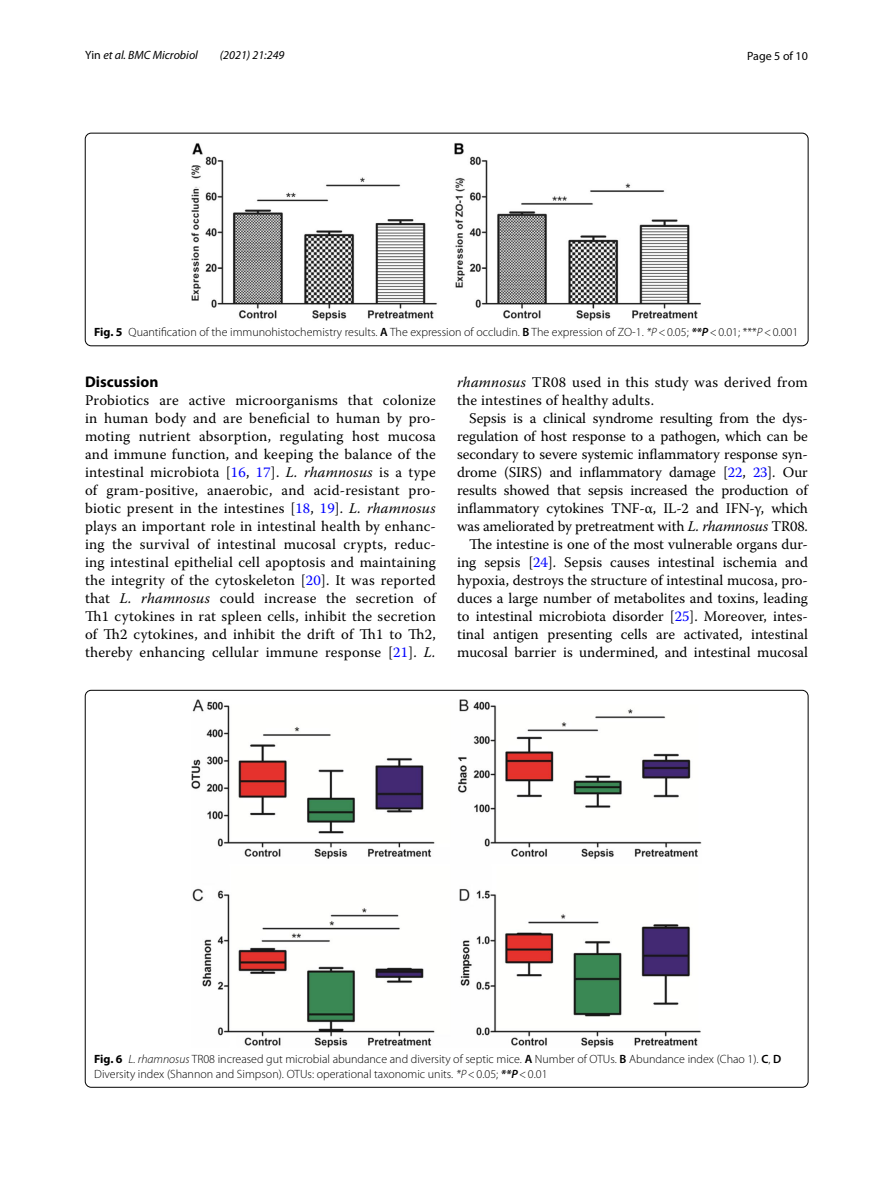
<style>
.page{position:relative;width:893px;height:1187px;background:#fff}
.page>*{position:absolute;margin:0;border:0;box-sizing:border-box;transform-origin:0 0}
.t1{font:700 15.45px "Myriad Pro";color:#000}
.t2{font:14.7px/18px "Warnock Pro";color:#000;text-align:justify}
.t3{font:300 12px/15px "Myriad Pro";color:#000}
.t4{font:italic 12px "Myriad Pro";color:#000}
.t5{font:12px "Myriad Pro";color:#000}
.s1{font-style:normal}
.s2{font-weight:700}
.s3{font-weight:600}
.s4{font-style:italic}
.s5{font-weight:600;font-style:italic}
.s6{color:#00f}
</style>
<div class="page">
<img style="left:191px;top:143px;width:510px;height:177px">
<div style="left:85px;top:133px;width:723px;height:213px;border:1px solid #000;border-radius:6px"></div>
<img style="left:191px;top:699px;width:511px;height:348px">
<p class="t4" style="left:85px;top:48px;width:114px"><span class="s1">Yin</span> et al. BMC Microbiol</p>
<p class="t4" style="left:220px;top:48px;width:66px">(2021) 21:249</p>
<p class="t5" style="left:747px;top:48px;width:62px">Page 5 of 10</p>
<p class="t3" style="left:94px;top:324px;width:705px"><span class="s2">Fig. 5</span> Quantification of the immunohistochemistry results. <span class="s3">A</span> The expression of occludin. <span class="s3">B</span> The expression of ZO-1. <span class="s4">*P</span>&lt;0.05; <span class="s5">**P</span>&lt;0.01; ***<span class="s4">P</span>&lt;0.001</p>
<p class="t1" style="left:85px;top:372px;width:75px">Discussion</p>
<p class="t2" style="left:85px;top:391px;width:352px">Probiotics are active microorganisms that colonize in human body and are beneficial to human by pro&shy;moting nutrient absorption, regulating host mucosa and immune function, and keeping the balance of the intestinal microbiota [<span class="s6">16</span>, <span class="s6">17</span>]. <span class="s4">L. rhamnosus</span> is a type of gram-positive, anaerobic, and acid-resistant pro&shy;biotic present in the intestines [<span class="s6">18</span>, <span class="s6">19</span>]. <span class="s4">L. rhamnosus </span>plays an important role in intestinal health by enhanc&shy;ing the survival of intestinal mucosal crypts, reduc&shy;ing intestinal epithelial cell apoptosis and maintaining the integrity of the cytoskeleton [<span class="s6">20</span>]. It was reported that <span class="s4">L. rhamnosus</span> could increase the secretion of Th1 cytokines in rat spleen cells, inhibit the secretion of Th2 cytokines, and inhibit the drift of Th1 to Th2, thereby enhancing cellular immune response [<span class="s6">21</span>]. <span class="s4">L.</span></p>
<p class="t2" style="left:457px;top:372px;width:352px"><span class="s4">rhamnosus</span> TR08 used in this study was derived from the intestines of healthy adults.</p>
<p class="t2" style="left:457px;top:408px;width:352px;text-align:right">Sepsis is a clinical syndrome resulting from the dys&shy;regulation of host response to a pathogen, which can be secondary to severe systemic inflammatory response syn&shy;drome (SIRS) and inflammatory damage [<span class="s6">22</span>, <span class="s6">23</span>]. Our results showed that sepsis increased the production of inflammatory cytokines TNF-α, IL-2 and IFN-γ, which was ameliorated by pretreatment with <span class="s4">L. rhamnosus</span> TR08.<br>The intestine is one of the most vulnerable organs dur&shy;ing sepsis [<span class="s6">24</span>]. Sepsis causes intestinal ischemia and hypoxia, destroys the structure of intestinal mucosa, pro&shy;duces a large number of metabolites and toxins, leading to intestinal microbiota disorder [<span class="s6">25</span>]. Moreover, intes&shy;tinal antigen presenting cells are activated, intestinal mucosal barrier is undermined, and intestinal mucosal</p>
<p class="t3" style="left:94px;top:1051px;width:689px"><span class="s2">Fig. 6</span> <span class="s4">L. rhamnosus</span> TR08 increased gut microbial abundance and diversity of septic mice. <span class="s3">A</span> Number of OTUs. <span class="s3">B</span> Abundance index (Chao 1). <span class="s3">C</span>, <span class="s3">D<br></span>Diversity index (Shannon and Simpson). OTUs: operational taxonomic units. <span class="s4">*P</span>&lt;0.05; <span class="s5">**P</span>&lt;0.01</p>
</div>
